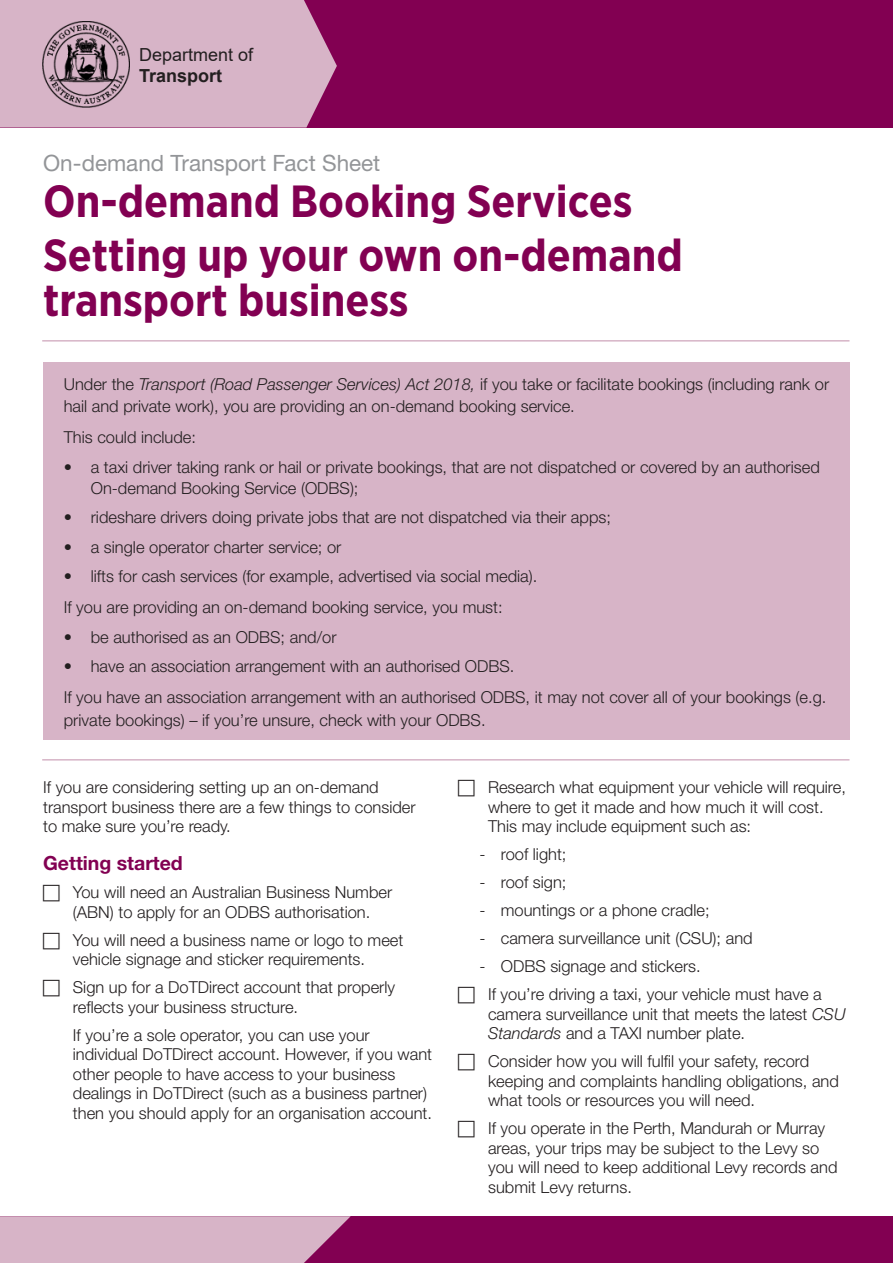
<style>
.page{position:relative;width:893px;height:1263px;background:#fff}
.page>*{position:absolute;margin:0;border:0;box-sizing:border-box;transform-origin:0 0}
.t1{font:700 45px/45px "Gotham Narrow";color:#820052}
.Fact_Sheet_title{font:22.5px "Helvetica Neue LT Std";color:#939598}
.t2{font:700 19.5px "Helvetica Neue LT Std";color:#820052}
.t3{font:18px "Arial";color:#231f20}
.t4{font:700 18px "Arial";color:#231f20}
.Body{font:300 16.5px/19.5px "Helvetica Neue LT Std";color:#231f20}
.s1{font-style:italic}
</style>
<div class="page">
<div style="left:0;top:0;width:893px;height:128px;background:#820052"></div>
<div style="left:0;top:0;width:337px;height:128px;background:#d7b4c7"></div>
<img style="left:43px;top:21px;width:86px;height:87px">
<hr style="left:42px;top:340px;width:807px;height:2px;background:#d7b4c7">
<div style="left:43px;top:362px;width:806px;height:378px;background:#d7b4c7"></div>
<hr style="left:42px;top:759px;width:807px;height:1px;background:#d7b4c7">
<div style="left:0;top:1216px;width:893px;height:47px;background:#820052"></div>
<svg style="left:0;top:1216px;width:351px;height:47px;background:#d0a7be"></svg>
<p class="t3" style="left:139px;top:42px;width:116px">Department of</p>
<p class="t4" style="left:139px;top:63px;width:85px">Transport</p>
<p class="Fact_Sheet_title" style="left:43px;top:150px;width:339px">On-demand Transport Fact Sheet</p>
<h1 class="t1" style="left:43px;top:178px;width:591px">On-demand Booking Services</h1>
<h1 class="t1" style="left:43px;top:232px;width:641px">Setting up your own on-demand transport business</h1>
<p class="Body" style="left:64px;top:372px;width:767px;line-height:22.5px">Under the <span class="s1">Transport (Road Passenger Services) Act 2018,</span> if you take or facilitate bookings (including rank or hail and private work), you are providing an on-demand booking service.</p>
<p class="Body" style="left:64px;top:427px;width:134px">This could include:</p>
<p class="Body" style="left:91px;top:456px;width:730px;line-height:21px;text-indent:-27px">• a taxi driver taking rank or hail or private bookings, that are not dispatched or covered by an authorised<br>On-demand Booking Service (ODBS);</p>
<p class="Body" style="left:64px;top:507px;width:549px">• rideshare drivers doing private jobs that are not dispatched via their apps;</p>
<p class="Body" style="left:64px;top:537px;width:279px">• a single operator charter service; or</p>
<p class="Body" style="left:64px;top:566px;width:475px">• lifts for cash services (for example, advertised via social media).</p>
<p class="Body" style="left:64px;top:597px;width:440px">If you are providing an on-demand booking service, you must:</p>
<p class="Body" style="left:64px;top:627px;width:274px">• be authorised as an ODBS; and/or</p>
<p class="Body" style="left:64px;top:656px;width:452px">• have an association arrangement with an authorised ODBS.</p>
<p class="Body" style="left:64px;top:686px;width:764px;line-height:22.5px">If you have an association arrangement with an authorised ODBS, it may not cover all of your bookings (e.g. private bookings) – if you’re unsure, check with your ODBS.</p>
<p class="Body" style="left:43px;top:777px;width:374px">If you are considering setting up an on-demand transport business there are a few things to consider to make sure you’re ready.</p>
<h2 class="t2" style="left:43px;top:851px;width:141px">Getting started</h2>
<p class="Body" style="left:73px;top:882px;width:321px">You will need an Australian Business Number (ABN) to apply for an ODBS authorisation.</p>
<p class="Body" style="left:73px;top:930px;width:332px">You will need a business name or logo to meet vehicle signage and sticker requirements.</p>
<p class="Body" style="left:73px;top:977px;width:324px">Sign up for a DoTDirect account that properly reflects your business structure.</p>
<p class="Body" style="left:73px;top:1025px;width:361px">If you’re a sole operator, you can use your individual DoTDirect account. However, if you want other people to have access to your business dealings in DoTDirect (such as a business partner) then you should apply for an organisation account.</p>
<p class="Body" style="left:488px;top:777px;width:359px">Research what equipment your vehicle will require, where to get it made and how much it will cost.<br>This may include equipment such as:</p>
<p class="Body" style="left:480px;top:844px;width:88px">- roof light;</p>
<p class="Body" style="left:480px;top:872px;width:88px">- roof sign;</p>
<p class="Body" style="left:480px;top:900px;width:232px">- mountings or a phone cradle;</p>
<p class="Body" style="left:480px;top:928px;width:275px">- camera surveillance unit (CSU); and</p>
<p class="Body" style="left:480px;top:956px;width:223px">- ODBS signage and stickers.</p>
<p class="Body" style="left:488px;top:984px;width:359px">If you’re driving a taxi, your vehicle must have a camera surveillance unit that meets the latest <span class="s1">CSU<br>Standards</span> and a TAXI number plate.</p>
<p class="Body" style="left:488px;top:1051px;width:352px">Consider how you will fulfil your safety, record keeping and complaints handling obligations, and what tools or resources you will need.</p>
<p class="Body" style="left:488px;top:1118px;width:351px">If you operate in the Perth, Mandurah or Murray areas, your trips may be subject to the Levy so you will need to keep additional Levy records and submit Levy returns.</p>
</div>
